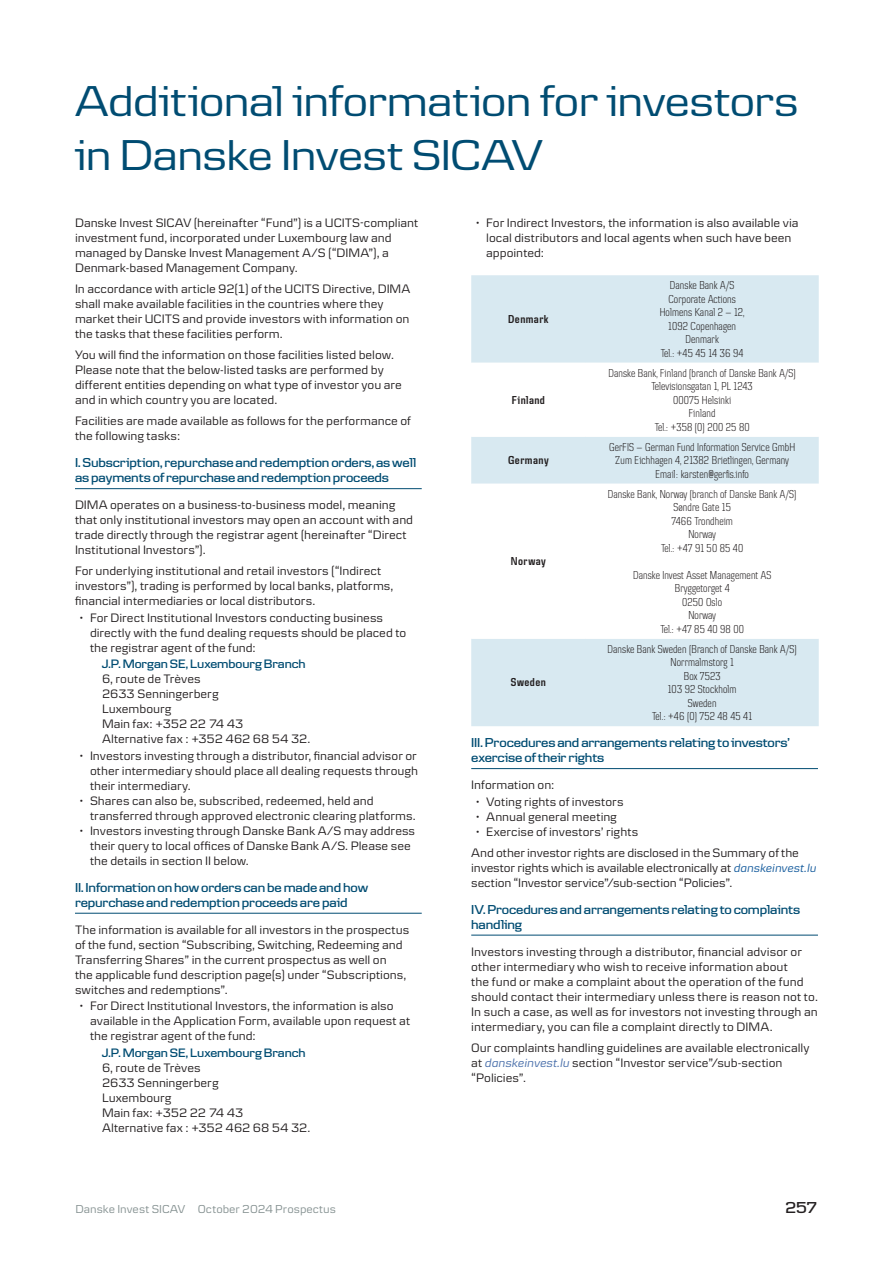
<style>
.page{position:relative;width:893px;height:1263px;background:#fff}
.page>*{position:absolute;margin:0;border:0;box-sizing:border-box;transform-origin:0 0}
.Header1{font:45px/54px "Danske Headline";color:#004c72}
.t1{font:600 16.5px "Danske Headline";color:#231f20}
.Subhead_2{font:600 13.5px/15px "Danske Headline";letter-spacing:-.01em;color:#004c72}
.Body_Text___Modules__p6{font:12.75px/15px "Danske Textv 2";color:#231f20}
.Body_Text___General__p4{font:12.75px/15px "Danske Textv 2";color:#231f20}
.Bullet_list_additional_paragraph_within_{font:12.75px/15px "Danske Textv 2";color:#231f20}
.table_text__center__light{font:300 condensed 12px/13.5px "Danske";letter-spacing:.01em;color:#231f20;text-align:center}
.t2{font:12px "Danske Textv 2";color:#869292}
.table_text__left_align__bold{font:600 condensed 12px "Danske";letter-spacing:.035em;color:#231f20}
.s1{font-family:"Danske Headline";font-weight:600;color:#004c72}
.s2{font-style:italic;font-size:12.3px;color:#175d9e}
.s3{font-style:italic;color:#4d72ac}
</style>
<div class="page">
<hr style="left:75px;top:488px;width:347px;height:1px;background:#004c72">
<hr style="left:75px;top:913px;width:347px;height:1px;background:#004c72">
<hr style="left:471px;top:768px;width:347px;height:1px;background:#004c72">
<hr style="left:471px;top:935px;width:347px;height:1px;background:#004c72">
<div style="left:471px;top:275px;width:348px;height:451px;background:#d8e9f1"></div>
<svg style="left:471px;top:363px;width:115px;height:276px"></svg>
<svg style="left:586px;top:363px;width:233px;height:276px"></svg>
<p class="Header1" style="left:75px;top:73px;width:725px">Additional information for investors in Danske Invest SICAV</p>
<p class="Body_Text___Modules__p6" style="left:75px;top:215px;width:345px">Danske Invest SICAV (hereinafter “Fund”) is a UCITS-compliant investment fund, incorporated under Luxembourg law and managed by Danske Invest Management A/S (“DIMA”), a Denmark-based Management Company.</p>
<p class="Body_Text___Modules__p6" style="left:75px;top:281px;width:337px">In accordance with article 92(1) of the UCITS Directive, DIMA shall make available facilities in the countries where they market their UCITS and provide investors with information on the tasks that these facilities perform.</p>
<p class="Body_Text___Modules__p6" style="left:75px;top:347px;width:328px">You will find the information on those facilities listed below.<br>Please note that the below-listed tasks are performed by different entities depending on what type of investor you are and in which country you are located.</p>
<p class="Body_Text___Modules__p6" style="left:75px;top:413px;width:337px">Facilities are made available as follows for the performance of the following tasks:</p>
<p class="Subhead_2" style="left:75px;top:455px;width:343px">I. Subscription, repurchase and redemption orders, as well as payments of repurchase and redemption proceeds</p>
<p class="Body_Text___Modules__p6" style="left:75px;top:497px;width:340px">DIMA operates on a business-to-business model, meaning that only institutional investors may open an account with and trade directly through the registrar agent (hereinafter “Direct Institutional Investors”).</p>
<p class="Body_Text___General__p4" style="left:75px;top:563px;width:320px">For underlying institutional and retail investors (“Indirect investors”), trading is performed by local banks, platforms, financial intermediaries or local distributors.</p>
<p class="Body_Text___Modules__p6" style="left:90px;top:610px;width:318px;text-indent:-10px">• For Direct Institutional Investors conducting business directly with the fund dealing requests should be placed to the registrar agent of the fund:</p>
<p class="Bullet_list_additional_paragraph_within_" style="left:102px;top:656px;width:210px"><span class="s1">J.P. Morgan SE, Luxembourg Branch<br></span>6, route de Trèves<br>2633 Senningerberg<br>Luxembourg<br>Main fax: +352 22 74 43<br>Alternative fax : +352 462 68 54 32.</p>
<p class="Body_Text___Modules__p6" style="left:90px;top:748px;width:330px;text-align:justify;text-indent:-10px">• Investors investing through a distributor, financial advisor or other intermediary should place all dealing requests through their intermediary.</p>
<p class="Body_Text___Modules__p6" style="left:90px;top:793px;width:327px;text-indent:-10px">• Shares can also be, subscribed, redeemed, held and transferred through approved electronic clearing platforms.</p>
<p class="Body_Text___Modules__p6" style="left:90px;top:823px;width:327px;text-indent:-10px">• Investors investing through Danske Bank A/S may address their query to local offices of Danske Bank A/S. Please see the details in section II below.</p>
<p class="Subhead_2" style="left:75px;top:879px;width:295px">II. Information on how orders can be made and how repurchase and redemption proceeds are paid</p>
<p class="Body_Text___Modules__p6" style="left:75px;top:922px;width:336px">The information is available for all investors in the prospectus of the fund, section “Subscribing, Switching, Redeeming and Transferring Shares” in the current prospectus as well on<br>the applicable fund description page(s) under “Subscriptions, switches and redemptions”.</p>
<p class="Body_Text___Modules__p6" style="left:90px;top:998px;width:322px;text-indent:-10px">• For Direct Institutional Investors, the information is also available in the Application Form, available upon request at the registrar agent of the fund:</p>
<p class="Bullet_list_additional_paragraph_within_" style="left:102px;top:1045px;width:210px"><span class="s1">J.P. Morgan SE, Luxembourg Branch<br></span>6, route de Trèves<br>2633 Senningerberg<br>Luxembourg<br>Main fax: +352 22 74 43<br>Alternative fax : +352 462 68 54 32.</p>
<p class="Body_Text___Modules__p6" style="left:486px;top:215px;width:314px;text-indent:-10px">• For Indirect Investors, the information is also available via local distributors and local agents when such have been appointed:</p>
<p class="table_text__left_align__bold" style="left:508px;top:312px;width:42px">Denmark</p>
<p class="table_text__left_align__bold" style="left:512px;top:393px;width:35px">Finland</p>
<p class="table_text__left_align__bold" style="left:508px;top:454px;width:42px">Germany</p>
<p class="table_text__left_align__bold" style="left:511px;top:555px;width:36px">Norway</p>
<p class="table_text__center__light" style="left:660px;top:279px;width:86px">Danske Bank A/S<br>Corporate Actions<br>Holmens Kanal 2 – 12,</p>
<p class="table_text__center__light" style="left:668px;top:319px;width:69px">1092 Copenhagen</p>
<p class="table_text__center__light" style="left:685px;top:333px;width:35px">Denmark</p>
<p class="table_text__center__light" style="left:661px;top:346px;width:84px">Tel.: +45 45 14 36 94</p>
<p class="table_text__center__light" style="left:608px;top:366px;width:189px">Danske Bank, Finland (branch of Danske Bank A/S)<br>Televisionsgatan 1, PL 1243<br>00075 Helsinki<br>Finland<br>Tel.: +358 (0) 200 25 80</p>
<p class="table_text__center__light" style="left:609px;top:440px;width:188px">GerFIS – German Fund Information Service GmbH<br>Zum Eichhagen 4, 21382 Brietlingen, Germany<br>Email: karsten@gerfis.info</p>
<p class="table_text__center__light" style="left:608px;top:487px;width:190px">Danske Bank, Norway (branch of Danske Bank A/S)<br>Søndre Gate 15<br>7466 Trondheim</p>
<p class="table_text__center__light" style="left:661px;top:528px;width:84px">Norway<br>Tel.: +47 91 50 85 40</p>
<p class="table_text__center__light" style="left:633px;top:568px;width:140px">Danske Invest Asset Management AS<br>Bryggetorget 4<br>0250 Oslo<br>Norway<br>Tel.: +47 85 40 98 00</p>
<p class="table_text__center__light" style="left:607px;top:642px;width:191px">Danske Bank Sweden (Branch of Danske Bank A/S)<br>Norrmalmstorg 1<br>Box 7523<br>103 92 Stockholm</p>
<p class="table_text__center__light" style="left:652px;top:696px;width:101px">Sweden<br>Tel.: +46 (0) 752 48 45 41</p>
<p class="Subhead_2" style="left:471px;top:735px;width:320px">III. Procedures and arrangements relating to investors’ exercise of their rights</p>
<p class="Body_Text___General__p4" style="left:471px;top:777px;width:85px">Information on:</p>
<p class="Body_Text___Modules__p6" style="left:476px;top:794px;width:149px">• Voting rights of investors</p>
<p class="Body_Text___Modules__p6" style="left:476px;top:809px;width:143px">• Annual general meeting</p>
<p class="Body_Text___Modules__p6" style="left:476px;top:824px;width:164px">• Exercise of investors’ rights</p>
<p class="Body_Text___Modules__p6" style="left:471px;top:845px;width:347px">And other investor rights are disclosed in the Summary of the investor rights which is available electronically at <span class="s2">danskeinvest.lu </span>section “Investor service”/sub-section “Policies”.</p>
<p class="Subhead_2" style="left:471px;top:901px;width:331px">IV. Procedures and arrangements relating to complaints handling</p>
<p class="Body_Text___Modules__p6" style="left:471px;top:944px;width:348px">Investors investing through a distributor, financial advisor or other intermediary who wish to receive information about<br>the fund or make a complaint about the operation of the fund should contact their intermediary unless there is reason not to.<br>In such a case, as well as for investors not investing through an intermediary, you can file a complaint directly to DIMA.</p>
<p class="Body_Text___General__p4" style="left:471px;top:1040px;width:340px">Our complaints handling guidelines are available electronically at <span class="s3">danskeinvest.lu</span> section “Investor service”/sub-section “Policies”.</p>
<p class="table_text__left_align__bold" style="left:511px;top:676px;width:36px">Sweden</p>
<p class="t2" style="left:75px;top:1202px;width:262px">Danske Invest SICAV October 2024 Prospectus</p>
<p class="t1" style="left:785px;top:1198px;width:34px">257</p>
</div>
